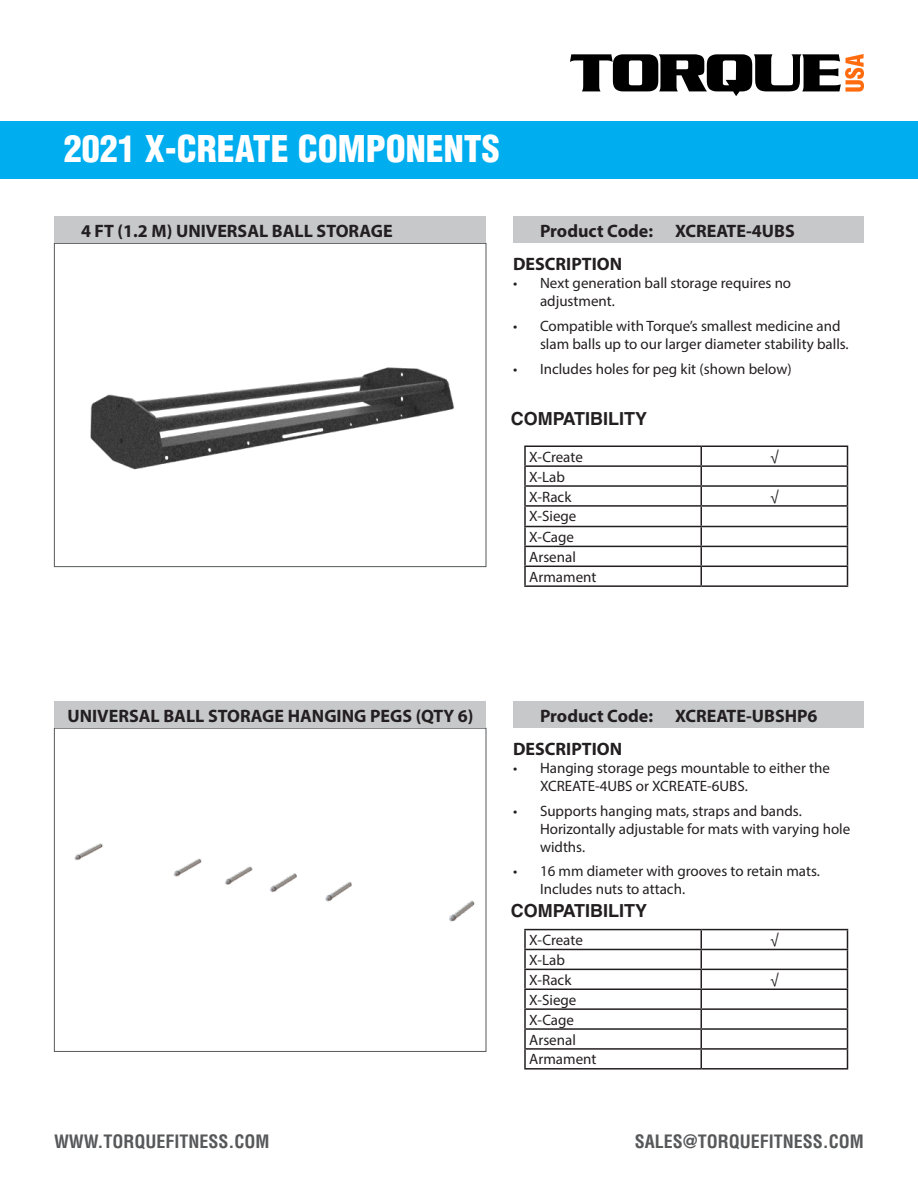
<style>
.page{position:relative;width:918px;height:1188px;background:#fff}
.page>*{position:absolute;margin:0;border:0;box-sizing:border-box;transform-origin:0 0}
.t1{font:900 condensed 36px "Helvetica LT Std";color:#fff}
.t2{font:700 18px "Myriad Pro";color:#231f20}
.t3{font:700 condensed 18px "Helvetica LT Std";color:#57585a}
.t4{font:700 18px "Helvetica LT Std";color:#231f20}
.t5{font:15px/18px "Myriad Pro";color:#231f20}
</style>
<div class="page">
<div style="left:0;top:122px;width:918px;height:57px;background:#00aeef"></div>
<svg style="left:570px;top:54px;width:294px;height:42px"></svg>
<hr style="left:524px;top:446px;width:177px;height:1px;background:#231f20">
<hr style="left:701px;top:446px;width:147px;height:1px;background:#231f20">
<hr style="left:524px;top:465px;width:177px;height:2px;background:#231f20">
<hr style="left:701px;top:465px;width:147px;height:2px;background:#231f20">
<hr style="left:524px;top:485px;width:177px;height:2px;background:#231f20">
<hr style="left:701px;top:485px;width:147px;height:2px;background:#231f20">
<hr style="left:524px;top:505px;width:177px;height:2px;background:#231f20">
<hr style="left:701px;top:505px;width:147px;height:2px;background:#231f20">
<hr style="left:524px;top:526px;width:177px;height:1px;background:#231f20">
<hr style="left:701px;top:526px;width:147px;height:1px;background:#231f20">
<hr style="left:524px;top:546px;width:177px;height:1px;background:#231f20">
<hr style="left:701px;top:546px;width:147px;height:1px;background:#231f20">
<hr style="left:524px;top:566px;width:177px;height:1px;background:#231f20">
<svg style="left:524px;top:447px;width:2px;height:138px"></svg>
<hr style="left:701px;top:566px;width:147px;height:1px;background:#231f20">
<svg style="left:701px;top:447px;width:1px;height:138px"></svg>
<svg style="left:847px;top:447px;width:1px;height:138px"></svg>
<hr style="left:524px;top:585px;width:177px;height:2px;background:#231f20">
<hr style="left:701px;top:585px;width:147px;height:2px;background:#231f20">
<img style="left:90px;top:367px;width:365px;height:103px">
<div style="left:54px;top:243px;width:432px;height:324px;border:1px solid #57585a"></div>
<div style="left:54px;top:216px;width:432px;height:27px;background:#c7c8ca"></div>
<div style="left:513px;top:216px;width:351px;height:27px;background:#c7c8ca"></div>
<hr style="left:524px;top:929px;width:177px;height:1px;background:#231f20">
<hr style="left:701px;top:929px;width:147px;height:1px;background:#231f20">
<hr style="left:524px;top:949px;width:177px;height:1px;background:#231f20">
<hr style="left:701px;top:949px;width:147px;height:1px;background:#231f20">
<hr style="left:524px;top:969px;width:177px;height:1px;background:#231f20">
<hr style="left:701px;top:969px;width:147px;height:1px;background:#231f20">
<hr style="left:524px;top:989px;width:177px;height:1px;background:#231f20">
<hr style="left:701px;top:989px;width:147px;height:1px;background:#231f20">
<hr style="left:524px;top:1008px;width:177px;height:2px;background:#231f20">
<hr style="left:701px;top:1008px;width:147px;height:2px;background:#231f20">
<hr style="left:524px;top:1028px;width:177px;height:2px;background:#231f20">
<hr style="left:701px;top:1028px;width:147px;height:2px;background:#231f20">
<hr style="left:524px;top:1048px;width:177px;height:2px;background:#231f20">
<svg style="left:524px;top:930px;width:2px;height:138px"></svg>
<hr style="left:701px;top:1048px;width:147px;height:2px;background:#231f20">
<svg style="left:701px;top:930px;width:1px;height:138px"></svg>
<svg style="left:847px;top:930px;width:1px;height:138px"></svg>
<hr style="left:524px;top:1068px;width:177px;height:2px;background:#231f20">
<hr style="left:701px;top:1068px;width:147px;height:2px;background:#231f20">
<img style="left:74px;top:843px;width:401px;height:79px">
<div style="left:54px;top:728px;width:432px;height:324px;border:1px solid #57585a"></div>
<div style="left:54px;top:701px;width:432px;height:27px;background:#c7c8ca"></div>
<div style="left:513px;top:701px;width:351px;height:27px;background:#c7c8ca"></div>
<h1 class="t1" style="left:64px;top:126px;width:438px">2021 X-CREATE COMPONENTS</h1>
<p class="t2" style="left:81px;top:219px;width:313px">4 FT (1.2 M) UNIVERSAL BALL STORAGE</p>
<p class="t2" style="left:540px;top:219px;width:256px">Product Code: XCREATE-4UBS</p>
<p class="t2" style="left:513px;top:252px;width:111px">DESCRIPTION</p>
<p class="t5" style="left:540px;top:274px;width:253px;text-indent:-27px">• Next generation ball storage requires no adjustment.</p>
<p class="t5" style="left:540px;top:316px;width:310px;text-indent:-27px">• Compatible with Torque’s smallest medicine and slam balls up to our larger diameter stability balls.</p>
<p class="t5" style="left:513px;top:359px;width:280px">• Includes holes for peg kit (shown below)</p>
<p class="t4" style="left:511px;top:408px;width:138px">COMPATIBILITY</p>
<p class="t5" style="left:529px;top:448px;width:55px">X-Create</p>
<p class="t5" style="left:770px;top:448px;width:10px">√</p>
<p class="t5" style="left:529px;top:467px;width:37px">X-Lab</p>
<p class="t5" style="left:529px;top:487px;width:44px">X-Rack</p>
<p class="t5" style="left:770px;top:487px;width:10px">√</p>
<p class="t5" style="left:529px;top:507px;width:49px">X-Siege</p>
<p class="t5" style="left:529px;top:528px;width:46px">X-Cage</p>
<p class="t5" style="left:529px;top:548px;width:48px">Arsenal</p>
<p class="t5" style="left:529px;top:568px;width:69px">Armament</p>
<p class="t2" style="left:68px;top:704px;width:408px">UNIVERSAL BALL STORAGE HANGING PEGS (QTY 6)</p>
<p class="t2" style="left:540px;top:704px;width:279px">Product Code: XCREATE-UBSHP6</p>
<p class="t2" style="left:513px;top:737px;width:111px">DESCRIPTION</p>
<p class="t5" style="left:540px;top:759px;width:292px;text-indent:-27px">• Hanging storage pegs mountable to either the<br>XCREATE-4UBS or XCREATE-6UBS.</p>
<p class="t5" style="left:540px;top:801px;width:312px;text-indent:-27px">• Supports hanging mats, straps and bands.<br>Horizontally adjustable for mats with varying hole widths.</p>
<p class="t5" style="left:540px;top:862px;width:281px;text-indent:-27px">• 16 mm diameter with grooves to retain mats.<br>Includes nuts to attach.</p>
<p class="t4" style="left:511px;top:900px;width:138px">COMPATIBILITY</p>
<p class="t5" style="left:529px;top:931px;width:55px">X-Create</p>
<p class="t5" style="left:770px;top:931px;width:10px">√</p>
<p class="t5" style="left:529px;top:951px;width:37px">X-Lab</p>
<p class="t5" style="left:529px;top:971px;width:44px">X-Rack</p>
<p class="t5" style="left:770px;top:971px;width:10px">√</p>
<p class="t5" style="left:529px;top:991px;width:49px">X-Siege</p>
<p class="t5" style="left:529px;top:1010px;width:46px">X-Cage</p>
<p class="t5" style="left:529px;top:1030px;width:48px">Arsenal</p>
<p class="t5" style="left:529px;top:1050px;width:69px">Armament</p>
<p class="t3" style="left:54px;top:1130px;width:217px">WWW.TORQUEFITNESS.COM</p>
<p class="t3" style="left:635px;top:1130px;width:231px">SALES@TORQUEFITNESS.COM</p>
</div>
